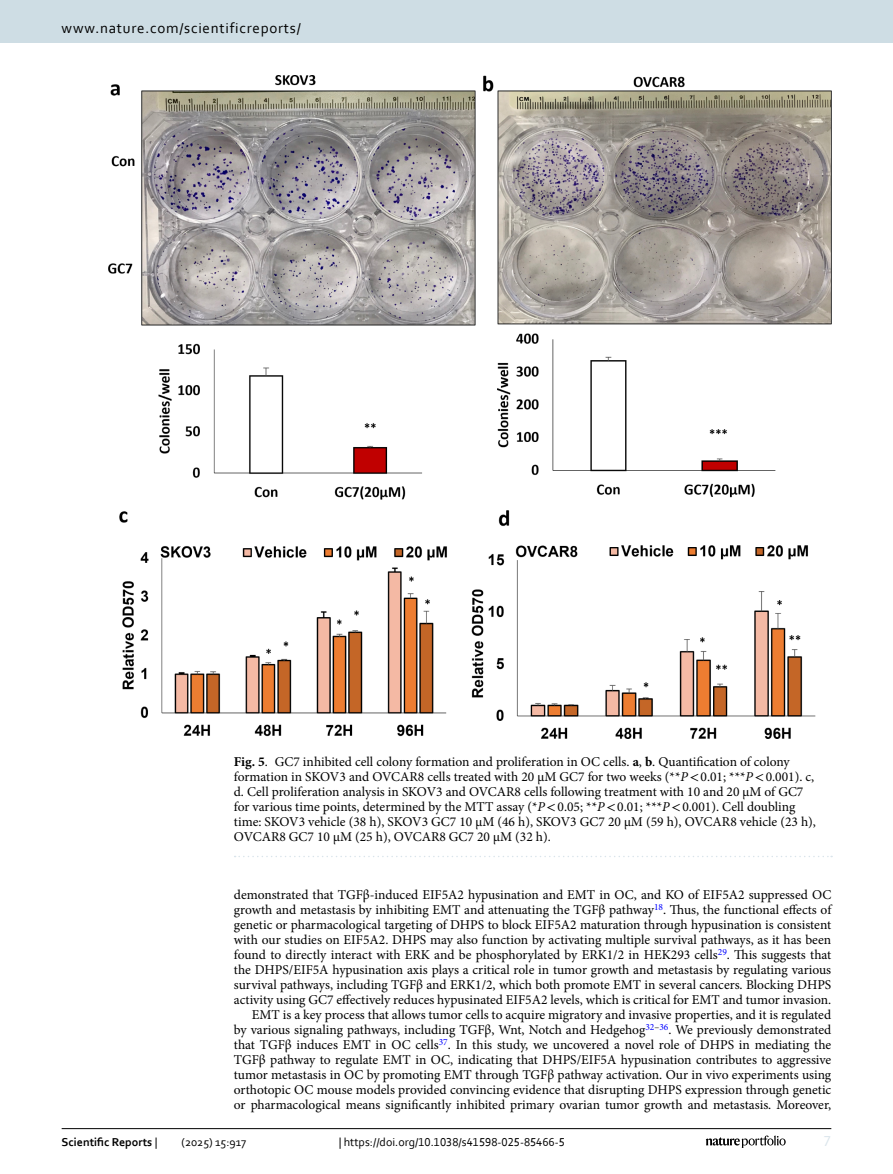
<style>
.page{position:relative;width:893px;height:1174px;background:#fff}
.page>*{position:absolute;margin:0;border:0;box-sizing:border-box;transform-origin:0 0}
.t1{font:15px "Corbel";letter-spacing:.05em;color:#000}
.t2{font:15px "Corbel";color:#d9e4eb}
.Body_Text_Indent{font:13.5px/15px "Minion Pro";color:#000;text-align:justify}
.Figure_Caption{font:13.5px/15px "Minion Pro";color:#000}
.t3{font:12px "Corbel";color:#000}
.t4{font:700 12px "Corbel";color:#000}
.s1{font-weight:700}
.s2{font-style:italic}
.s3{font-family:"STIX"}
.s4{font-weight:400}
</style>
<div class="page">
<img style="left:108px;top:76px;width:723px;height:662px">
<svg style="left:235px;top:856px;width:597px;height:1px"></svg>
<hr style="left:62px;top:1128px;width:769px;height:1px;background:#000">
<svg style="left:706px;top:1135px;width:80px;height:12px"></svg>
<div style="left:0;top:0;width:893px;height:43px;background:#cedde4"></div>
<p class="t1" style="left:62px;top:18px;width:241px">www.nature.com/scientificreports/</p>
<p class="Figure_Caption" style="left:234px;top:754px;width:584px"><span class="s1">Fig. 5</span>. GC7 inhibited cell colony formation and proliferation in OC cells. <span class="s1">a</span>, <span class="s1">b</span>. Quantification of colony formation in SKOV3 and OVCAR8 cells treated with 20 µM GC7 for two weeks (**<span class="s2">P</span><span class="s3">&lt;</span>0.01; ***<span class="s2">P</span><span class="s3">&lt;</span>0.001). c, d. Cell proliferation analysis in SKOV3 and OVCAR8 cells following treatment with 10 and 20 µM of GC7 for various time points, determined by the MTT assay (*<span class="s2">P</span><span class="s3">&lt;</span>0.05; **<span class="s2">P</span><span class="s3">&lt;</span>0.01; ***<span class="s2">P</span><span class="s3">&lt;</span>0.001). Cell doubling time: SKOV3 vehicle (38 h), SKOV3 GC7 10 µM (46 h), SKOV3 GC7 20 µM (59 h), OVCAR8 vehicle (23 h), OVCAR8 GC7 10 µM (25 h), OVCAR8 GC7 20 µM (32 h).</p>
<p class="Body_Text_Indent" style="left:234px;top:887px;width:599px">demonstrated that TGFβ-induced EIF5A2 hypusination and EMT in OC, and KO of EIF5A2 suppressed OC growth and metastasis by inhibiting EMT and attenuating the TGFβ pathway<sup>18</sup>. Thus, the functional effects of genetic or pharmacological targeting of DHPS to block EIF5A2 maturation through hypusination is consistent with our studies on EIF5A2. DHPS may also function by activating multiple survival pathways, as it has been found to directly interact with ERK and be phosphorylated by ERK1/2 in HEK293 cells<sup>29</sup>. This suggests that the DHPS/EIF5A hypusination axis plays a critical role in tumor growth and metastasis by regulating various survival pathways, including TGFβ and ERK1/2, which both promote EMT in several cancers. Blocking DHPS activity using GC7 effectively reduces hypusinated EIF5A2 levels, which is critical for EMT and tumor invasion.</p>
<p class="Body_Text_Indent" style="left:234px;top:1007px;width:599px;text-indent:18px">EMT is a key process that allows tumor cells to acquire migratory and invasive properties, and it is regulated by various signaling pathways, including TGFβ, Wnt, Notch and Hedgehog<sup>32</sup><sup>–</sup><sup>36</sup>. We previously demonstrated that TGFβ induces EMT in OC cells<sup>37</sup>. In this study, we uncovered a novel role of DHPS in mediating the TGFβ pathway to regulate EMT in OC, indicating that DHPS/EIF5A hypusination contributes to aggressive tumor metastasis in OC by promoting EMT through TGFβ pathway activation. Our in vivo experiments using orthotopic OC mouse models provided convincing evidence that disrupting DHPS expression through genetic or pharmacological means significantly inhibited primary ovarian tumor growth and metastasis. Moreover,</p>
<p class="t4" style="left:62px;top:1134px;width:97px">Scientific Reports <span class="s4">|</span></p>
<p class="t3" style="left:181px;top:1134px;width:66px">(2025) 15:917</p>
<p class="t3" style="left:339px;top:1134px;width:228px">| https://doi.org/10.1038/s41598-025-85466-5</p>
<p class="t2" style="left:824px;top:1132px;width:9px">7</p>
</div>
